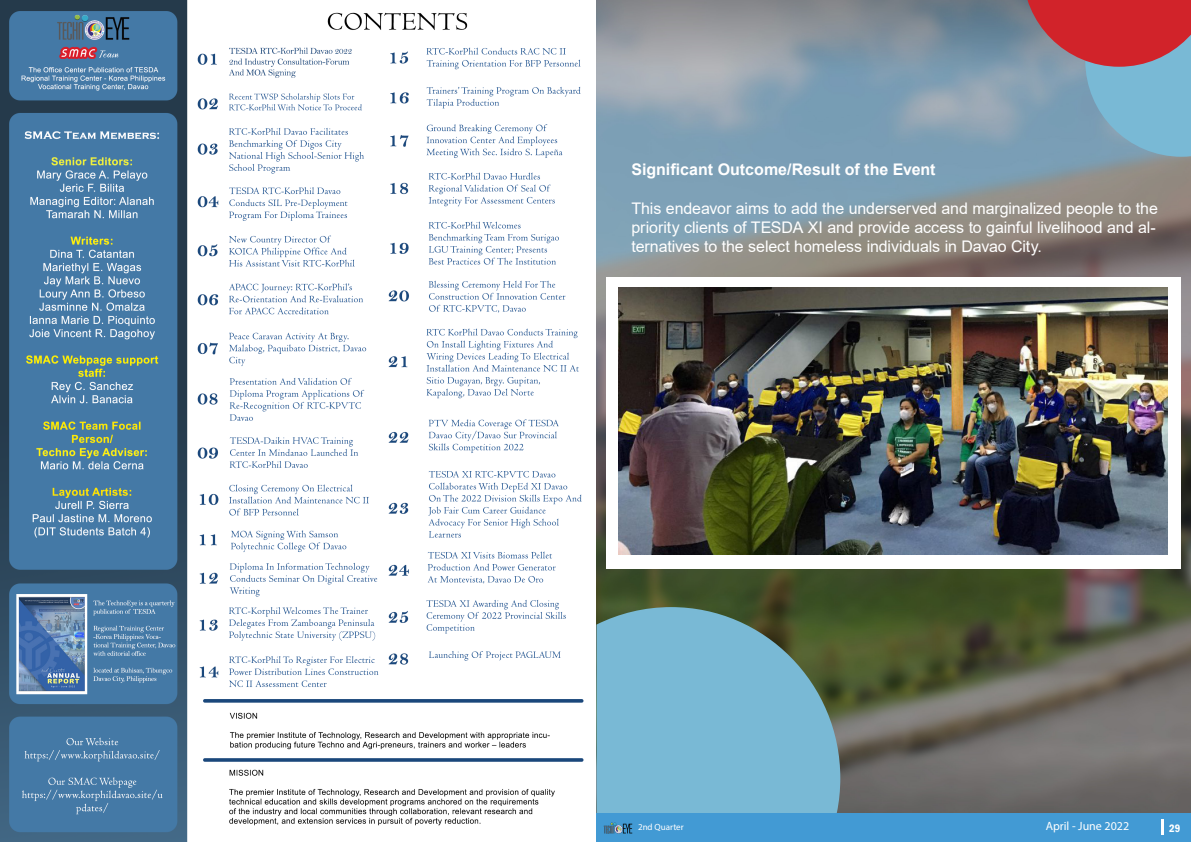
<style>
.page{position:relative;width:1191px;height:842px;background:#fff}
.page>*{position:absolute;margin:0;border:0;box-sizing:border-box;transform-origin:0 0}
.t1{font:16px/19.2px "Arial";letter-spacing:-.005em;color:#fff}
.t2{font:700 16px "Arial";color:#fff}
.t3{font:12px "Myriad Pro";color:#fff}
.t4{font:600 condensed 11px "Franklin Gothic";color:#fff}
.t5{font:9px "Myriad Pro";color:#fff}
</style>
<div class="page">
<img style="left:0;top:0;width:1191px;height:842px">
<div style="left:607px;top:277px;width:574px;height:292px;background:#fff"></div>
<img style="left:618px;top:288px;width:549px;height:266px">
<svg style="left:1022px;top:0;width:169px;height:157px;background:#977d90"></svg>
<svg style="left:560px;top:607px;width:280px;height:235px;fill:#79b9d5"></svg>
<div style="left:595px;top:814px;width:596px;height:28px;background:#429ad4"></div>
<hr style="left:1161px;top:819px;width:3px;height:16px;background:#fff">
<img style="left:603px;top:822px;width:30px;height:12px">
<p class="t2" style="left:631px;top:159px;width:306px">Significant Outcome/Result of the Event</p>
<p class="t1" style="left:631px;top:199px;width:528px">This endeavor aims to add the underserved and marginalized people to the priority clients of TESDA XI and provide access to gainful livelihood and al&shy;ternatives to the select homeless individuals in Davao City.</p>
<p class="t5" style="left:638px;top:822px;width:47px">2nd Quarter</p>
<p class="t3" style="left:1045px;top:818px;width:85px">April - June 2022</p>
<p class="t4" style="left:1169px;top:821px;width:13px">29</p>
</div>
